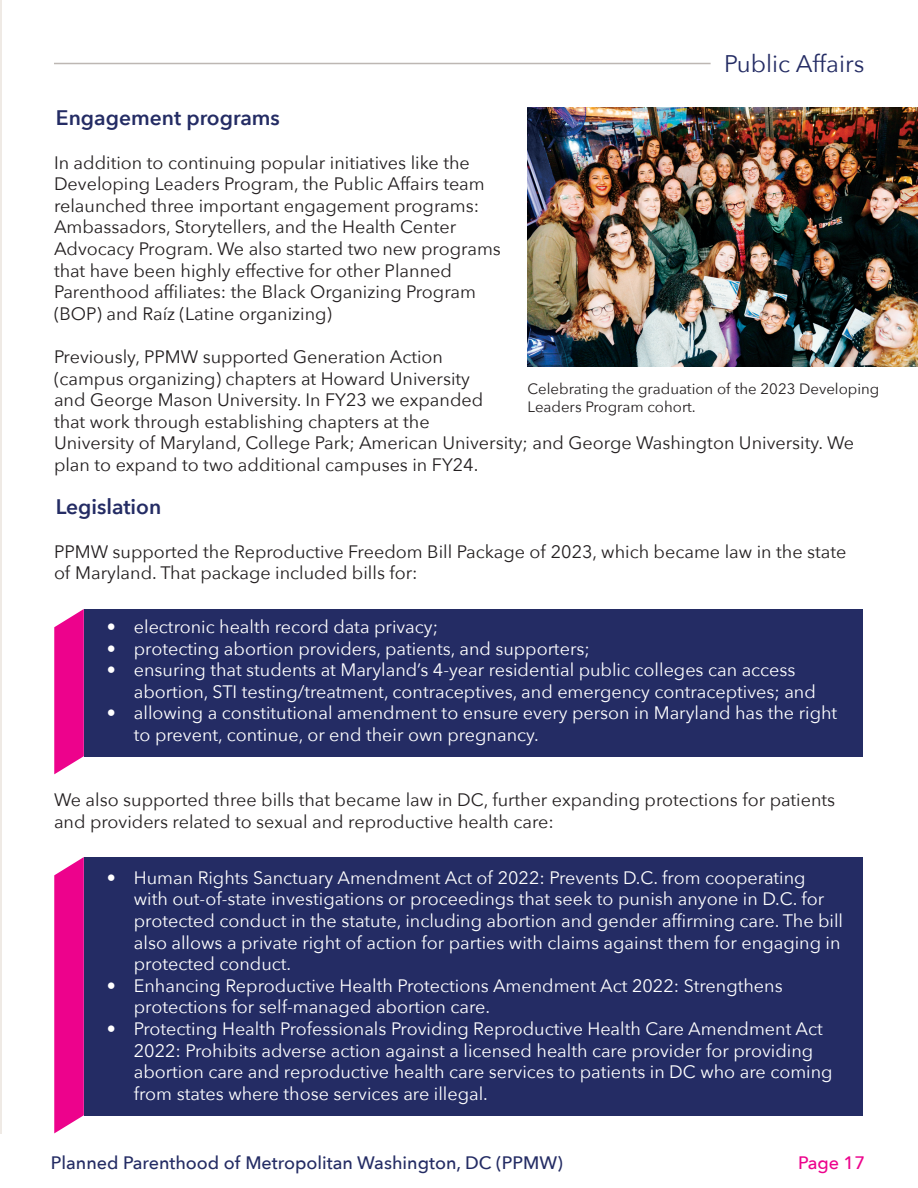
<style>
.page{position:relative;width:918px;height:1188px;background:#fff}
.page>*{position:absolute;margin:0;border:0;box-sizing:border-box;transform-origin:0 0}
.t1{font:24px "Avenir Next";color:#242c64}
.t2{font:600 21px "Avenir Next";color:#242c64}
.t3{font:18px/21.6px "Avenir Next";color:#fff}
.t4{font:18px/21.6px "Avenir Next";color:#231f20}
.t5{font:500 18px "Avenir Next";color:#242c64}
.t6{font:500 18px "Avenir Next";color:#ed028c}
.t7{font:15px/18px "Avenir Next";color:#231f20}
</style>
<div class="page">
<svg style="left:54px;top:609px;width:30px;height:165px;background:#ef2099"></svg>
<svg style="left:54px;top:857px;width:30px;height:276px;background:#ee1695"></svg>
<div style="left:84px;top:609px;width:778px;height:147px;background:#242c64"></div>
<div style="left:84px;top:857px;width:778px;height:258px;background:#242c64"></div>
<hr style="left:0;top:0;width:1px;height:1133px;background:#efeae5">
<hr style="left:54px;top:63px;width:657px;height:1px;background:#bdb7b3">
<img style="left:528px;top:108px;width:390px;height:258px">
<p class="t2" style="left:56px;top:100px;width:226px">Engagement programs</p>
<h1 class="t1" style="left:724px;top:43px;width:142px">Public Affairs</h1>
<p class="t4" style="left:54px;top:151px;width:448px">In addition to continuing popular initiatives like the Developing Leaders Program, the Public Affairs team relaunched three important engagement programs:<br>Ambassadors, Storytellers, and the Health Center Advocacy Program. We also started two new programs that have been highly effective for other Planned Parenthood affiliates: the Black Organizing Program (BOP) and Raíz (Latine organizing)</p>
<p class="t4" style="left:54px;top:345px;width:802px">Previously, PPMW supported Generation Action<br>(campus organizing) chapters at Howard University<br>and George Mason University. In FY23 we expanded<br>that work through establishing chapters at the<br>University of Maryland, College Park; American University; and George Washington University. We plan to expand to two additional campuses in FY24.</p>
<p class="t7" style="left:528px;top:379px;width:353px">Celebrating the graduation of the 2023 Developing<br>Leaders Program cohort.</p>
<p class="t2" style="left:56px;top:489px;width:107px">Legislation</p>
<p class="t4" style="left:54px;top:540px;width:794px">PPMW supported the Reproductive Freedom Bill Package of 2023, which became law in the state of Maryland. That package included bills for:</p>
<p class="t3" style="left:107px;top:615px;width:333px">• electronic health record data privacy;</p>
<p class="t3" style="left:107px;top:637px;width:485px">• protecting abortion providers, patients, and supporters;</p>
<p class="t3" style="left:134px;top:658px;width:684px;text-indent:-27px">• ensuring that students at Maryland’s 4-year residential public colleges can access abortion, STI testing/treatment, contraceptives, and emergency contraceptives; and</p>
<p class="t3" style="left:134px;top:702px;width:705px;text-indent:-27px">• allowing a constitutional amendment to ensure every person in Maryland has the right to prevent, continue, or end their own pregnancy.</p>
<p class="t4" style="left:54px;top:788px;width:783px">We also supported three bills that became law in DC, further expanding protections for patients and providers related to sexual and reproductive health care:</p>
<p class="t3" style="left:134px;top:866px;width:711px;text-indent:-27px">• Human Rights Sanctuary Amendment Act of 2022: Prevents D.C. from cooperating with out-of-state investigations or proceedings that seek to punish anyone in D.C. for protected conduct in the statute, including abortion and gender affirming care. The bill also allows a private right of action for parties with claims against them for engaging in protected conduct.</p>
<p class="t3" style="left:134px;top:974px;width:650px;text-indent:-27px">• Enhancing Reproductive Health Protections Amendment Act 2022: Strengthens protections for self-managed abortion care.</p>
<p class="t3" style="left:134px;top:1017px;width:700px;text-indent:-27px">• Protecting Health Professionals Providing Reproductive Health Care Amendment Act 2022: Prohibits adverse action against a licensed health care provider for providing abortion care and reproductive health care services to patients in DC who are coming from states where those services are illegal.</p>
<p class="t5" style="left:51px;top:1147px;width:514px">Planned Parenthood of Metropolitan Washington, DC (PPMW)</p>
<p class="t6" style="left:798px;top:1147px;width:69px">Page 17</p>
</div>
